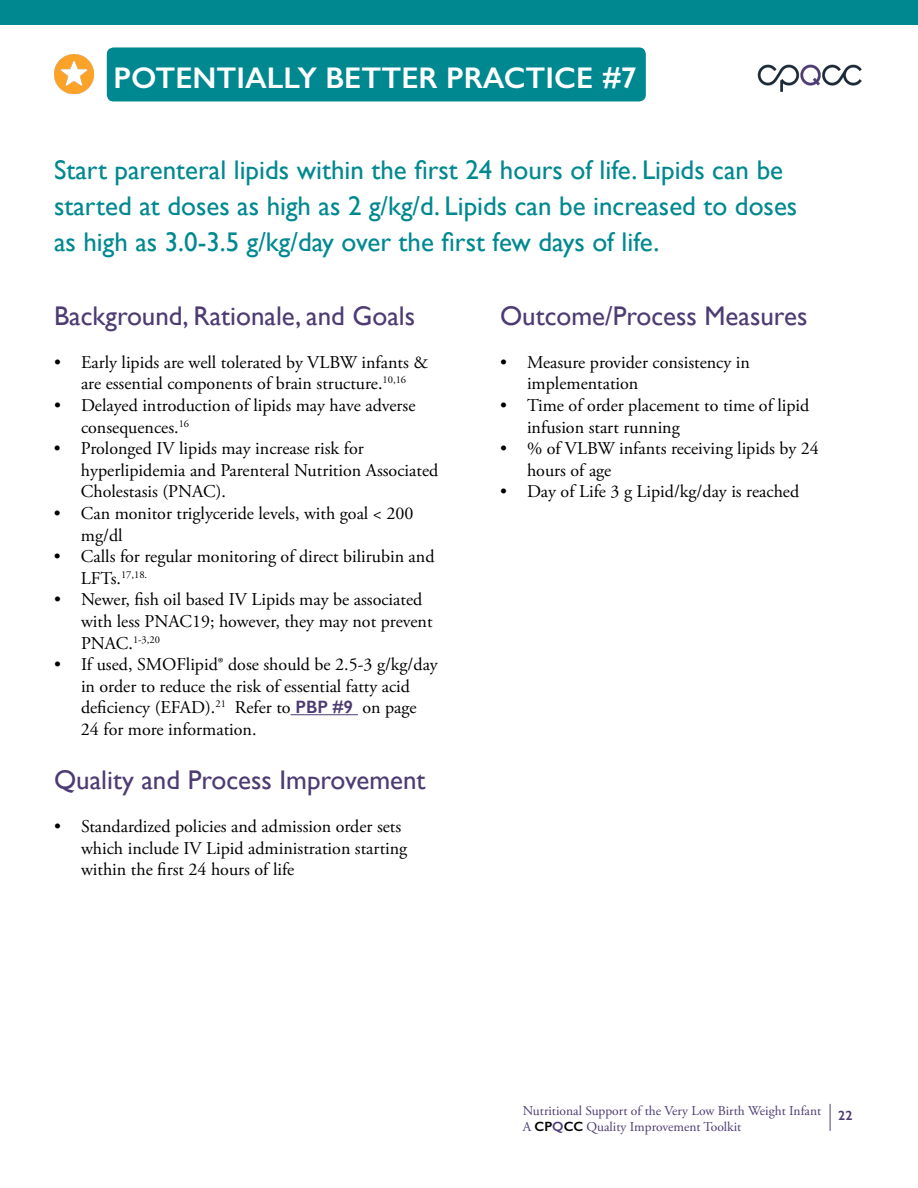
<style>
.page{position:relative;width:918px;height:1188px;background:#fff}
.page>*{position:absolute;margin:0;border:0;box-sizing:border-box;transform-origin:0 0}
.t1{font:600 30px "Gill Sans";color:#fff}
.t2{font:27px/36px "Gill Sans";color:#008890}
.t3{font:27px "Gill Sans";color:#4d3c73}
.t4{font:18px/21.6px "Adobe Garamond Pro";color:#000}
.t5{font:13.5px "Adobe Garamond Pro";color:#4d3c73}
.t6{font:600 13.5px "Gill Sans";color:#4d3c73}
.t7{font:10.5px "Adobe Garamond Pro";color:#000}
.s1{font-size:18px}
.s2{font-family:"Gill Sans";font-weight:600;color:#4d3c73}
.s3{font-family:"Gill Sans";font-weight:600;color:#000}
.s4{font-family:"Gill Sans";font-weight:600}
</style>
<div class="page">
<svg style="left:830px;top:1104px;width:1px;height:27px"></svg>
<img style="left:757px;top:64px;width:105px;height:28px">
<hr style="left:291px;top:714px;width:67px;height:1px;background:#4d3c73">
<div style="left:0;top:0;width:918px;height:25px;background:#008890"></div>
<img style="left:54px;top:54px;width:40px;height:39px">
<div style="left:107px;top:47px;width:539px;height:54px;background:#008890;border-radius:7px"></div>
<h1 class="t1" style="left:114px;top:59px;width:524px">POTENTIALLY BETTER PRACTICE #7</h1>
<h2 class="t2" style="left:54px;top:151px;width:745px">Start parenteral lipids within the first 24 hours of life. Lipids can be started at doses as high as 2 g/kg/d. Lipids can be increased to doses as high as 3.0-3.5 g/kg/day over the first few days of life.</h2>
<h2 class="t3" style="left:54px;top:300px;width:363px">Background, Rationale, and Goals</h2>
<p class="t4" style="left:54px;top:352px;width:376px;text-align:center">• Early lipids are well tolerated by VLBW infants &amp; are essential components of brain structure.<sup>10,16</sup></p>
<p class="t4" style="left:81px;top:395px;width:336px;text-indent:-27px">• Delayed introduction of lipids may have adverse consequences.<sup>16</sup></p>
<p class="t4" style="left:81px;top:438px;width:359px;text-indent:-27px">• Prolonged IV lipids may increase risk for hyperlipidemia and Parenteral Nutrition Associated<br>Cholestasis (PNAC).</p>
<p class="t4" style="left:81px;top:503px;width:334px;text-indent:-27px">• Can monitor triglyceride levels, with goal &lt; 200 mg/dl</p>
<p class="t4" style="left:54px;top:546px;width:382px">• Calls for regular monitoring of direct bilirubin and</p>
<p class="t7" style="left:81px;top:568px;width:68px"><span class="s1">LFTs.</span>17,18.</p>
<p class="t4" style="left:81px;top:590px;width:353px;text-indent:-27px">• Newer, fish oil based IV Lipids may be associated with less PNAC19; however, they may not prevent</p>
<p class="t7" style="left:81px;top:633px;width:80px"><span class="s1">PNAC.</span>1-3,20</p>
<p class="t4" style="left:81px;top:654px;width:358px;text-indent:-27px">• If used, SMOFlipid® dose should be 2.5-3 g/kg/day in order to reduce the risk of essential fatty acid deficiency (EFAD).<sup>21</sup> Refer to <span class="s2">PBP #9</span> on page 24 for more information.</p>
<h2 class="t3" style="left:54px;top:764px;width:373px">Quality and Process Improvement</h2>
<p class="t4" style="left:81px;top:816px;width:328px;text-indent:-27px">• Standardized policies and admission order sets which include IV Lipid administration starting within the first 24 hours of life</p>
<h2 class="t3" style="left:500px;top:300px;width:309px">Outcome/Process Measures</h2>
<p class="t4" style="left:527px;top:352px;width:224px;text-indent:-27px">• Measure provider consistency in implementation</p>
<p class="t4" style="left:527px;top:395px;width:284px;text-indent:-27px">• Time of order placement to time of lipid infusion start running</p>
<p class="t4" style="left:527px;top:438px;width:293px;text-indent:-27px">• % of VLBW infants receiving lipids by 24 hours of age</p>
<p class="t4" style="left:500px;top:482px;width:301px">• Day of Life 3 g Lipid/kg/day is reached</p>
<p class="t5" style="left:523px;top:1103px;width:300px">Nutritional Support of the Very Low Birth Weight Infant</p>
<p class="t6" style="left:838px;top:1107px;width:16px">22</p>
<p class="t5" style="left:523px;top:1119px;width:220px">A <span class="s3">CP</span><span class="s4">Q</span><span class="s3">CC</span> Quality Improvement Toolkit</p>
</div>
